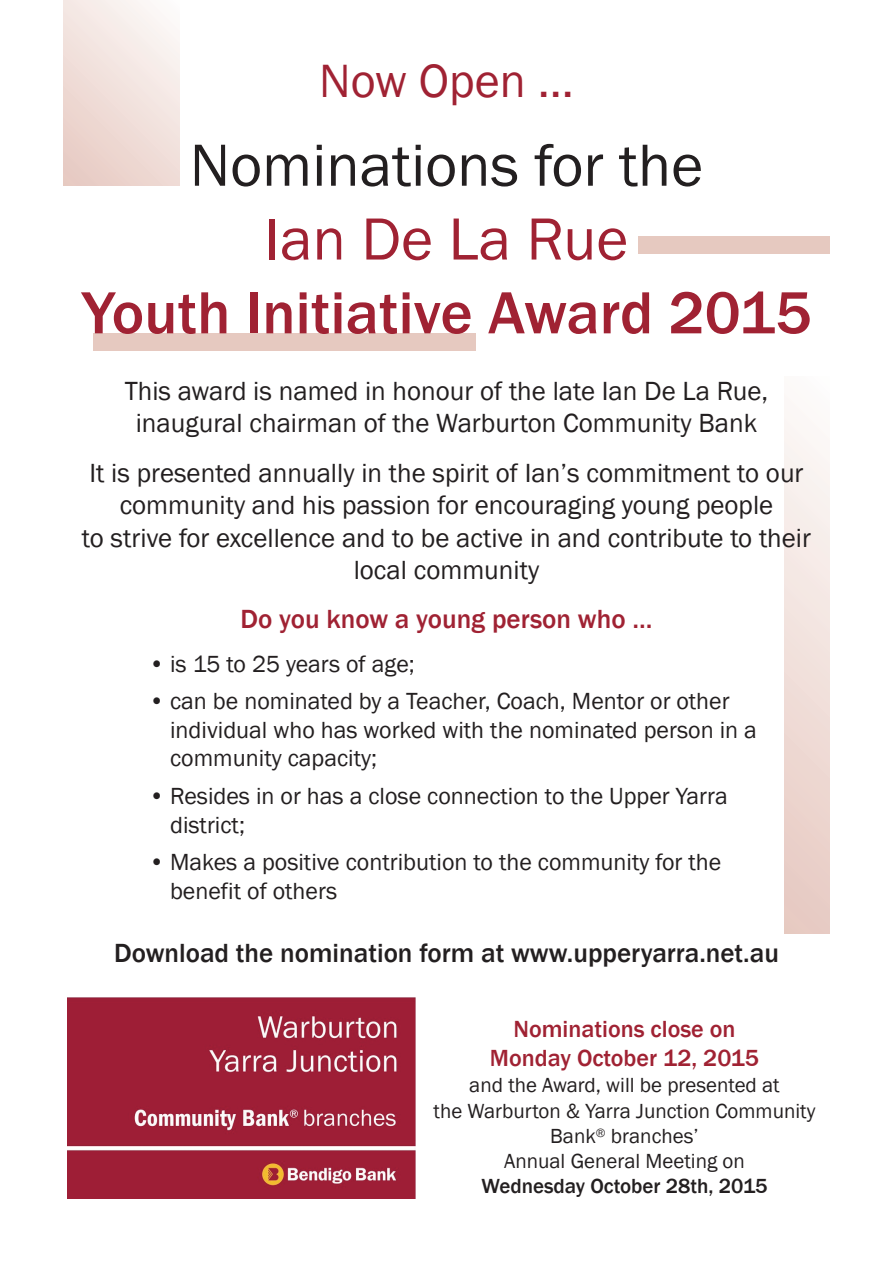
<style>
.page{position:relative;width:893px;height:1263px;background:#fff}
.page>*{position:absolute;margin:0;border:0;box-sizing:border-box;transform-origin:0 0}
.t1{font:500 61.5px "Franklin Gothic";color:#a02233}
.t2{font:61.5px "Franklin Gothic";color:#231f20}
.t3{font:61.5px "Franklin Gothic";color:#a02233}
.t4{font:48px "Franklin Gothic";color:#a02233}
.t5{font:27px/32.4px "Franklin Gothic";color:#231f20;text-align:center}
.t6{font:500 27px "Franklin Gothic";color:#231f20}
.t7{font:500 27px "Franklin Gothic";color:#a02233}
.t8{font:24px/28.8px "Franklin Gothic";color:#231f20}
.t9{font:500 24px/28.8px "Franklin Gothic";color:#a02233;text-align:center}
.t10{font:21px/25.2px "Franklin Gothic";color:#231f20;text-align:center}
.t11{font:500 21px "Franklin Gothic";color:#231f20}
</style>
<div class="page">
<img style="left:68px;top:998px;width:348px;height:201px">
<div style="left:64px;top:0;width:116px;height:186px;background:linear-gradient(to bottom,#f9f3f0,#ebd1ca)"></div>
<div style="left:638px;top:236px;width:191px;height:17px;background:#e6c9c0"></div>
<div style="left:94px;top:334px;width:382px;height:17px;background:#e6c9c0"></div>
<div style="left:785px;top:376px;width:44px;height:557px;background:linear-gradient(to bottom,#fdfbfa,#e7c9c1)"></div>
<h2 class="t4" style="left:319px;top:53px;width:256px">Now Open ...</h2>
<h1 class="t2" style="left:190px;top:129px;width:515px">Nominations for the</h1>
<h1 class="t3" style="left:265px;top:203px;width:365px">Ian De La Rue</h1>
<h1 class="t1" style="left:82px;top:277px;width:731px">Youth Initiative Award 2015</h1>
<p class="t5" style="left:125px;top:374px;width:645px">This award is named in honour of the late Ian De La Rue, inaugural chairman of the Warburton Community Bank</p>
<p class="t5" style="left:82px;top:456px;width:731px">It is presented annually in the spirit of Ian’s commitment to our community and his passion for encouraging young people<br>to strive for excellence and to be active in and contribute to their local community</p>
<p class="t7" style="left:241px;top:604px;width:413px">Do you know a young person who …</p>
<p class="t8" style="left:149px;top:649px;width:267px">• is 15 to 25 years of age;</p>
<p class="t8" style="left:170px;top:686px;width:588px;text-indent:-21px">• can be nominated by a Teacher, Coach, Mentor or other individual who has worked with the nominated person in a community capacity;</p>
<p class="t8" style="left:170px;top:781px;width:559px;text-indent:-21px">• Resides in or has a close connection to the Upper Yarra district;</p>
<p class="t8" style="left:170px;top:847px;width:553px;text-indent:-21px">• Makes a positive contribution to the community for the benefit of others</p>
<p class="t6" style="left:114px;top:937px;width:666px">Download the nomination form at www.upperyarra.net.au</p>
<p class="t9" style="left:490px;top:1014px;width:270px">Nominations close on<br>Monday October 12, 2015</p>
<p class="t10" style="left:434px;top:1072px;width:383px">and the Award, will be presented at<br>the Warburton &amp; Yarra Junction Community<br>Bank<sup>®</sup> branches’<br>Annual General Meeting on</p>
<p class="t11" style="left:481px;top:1174px;width:288px">Wednesday October 28th, 2015</p>
</div>
